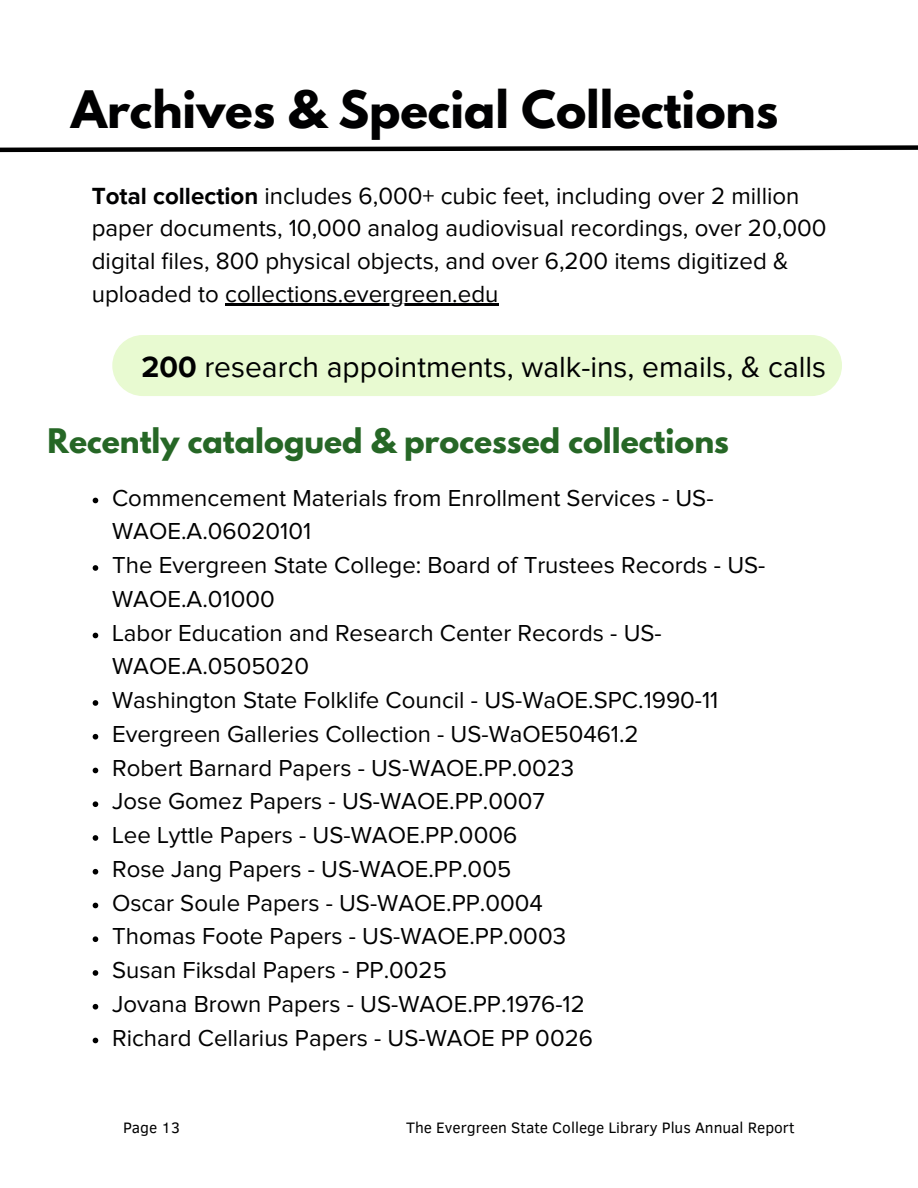
<style>
.page{position:relative;width:918px;height:1188px;background:#fff}
.page>*{position:absolute;margin:0;border:0;box-sizing:border-box;transform-origin:0 0}
.t1{font:700 45.75px "League Spartan";color:#000001}
.t2{font:30px "Proxima Nova";color:#000001}
.t3{font:700 30px "League Spartan";color:#266726}
.t4{font:24px/33.8px "Proxima Nova";color:#000}
.t5{font:24px/32.7px "Proxima Nova";color:#000001}
.t6{font:15.45px "Clear Sans";color:#000001}
.s1{font-weight:700}
</style>
<div class="page">
<svg style="left:0;top:145px;width:918px;height:8px"></svg>
<div style="left:112px;top:335px;width:730px;height:61px;background:#e8fad1;border-radius:31px"></div>
<hr style="left:225px;top:304px;width:273px;height:2px;background:#000001">
<svg style="left:93px;top:498px;width:5px;height:5px"></svg>
<svg style="left:93px;top:565px;width:5px;height:6px"></svg>
<svg style="left:93px;top:633px;width:5px;height:5px"></svg>
<svg style="left:93px;top:700px;width:5px;height:6px"></svg>
<svg style="left:93px;top:734px;width:5px;height:6px"></svg>
<svg style="left:93px;top:768px;width:5px;height:5px"></svg>
<svg style="left:93px;top:801px;width:5px;height:6px"></svg>
<svg style="left:93px;top:835px;width:5px;height:6px"></svg>
<svg style="left:93px;top:869px;width:5px;height:6px"></svg>
<svg style="left:93px;top:903px;width:5px;height:5px"></svg>
<svg style="left:93px;top:936px;width:5px;height:6px"></svg>
<svg style="left:93px;top:970px;width:5px;height:6px"></svg>
<svg style="left:93px;top:1004px;width:5px;height:6px"></svg>
<svg style="left:93px;top:1038px;width:5px;height:5px"></svg>
<h1 class="t1" style="left:71px;top:87px;width:709px">Archives &amp; Special Collections</h1>
<h2 class="t5" style="left:92px;top:180px;width:736px"><span class="s1">Total collection</span> includes 6,000+ cubic feet, including over 2 million paper documents, 10,000 analog audiovisual recordings, over 20,000 digital files, 800 physical objects, and over 6,200 items digitized &amp; uploaded to collections.evergreen.edu</h2>
<p class="t2" style="left:141px;top:350px;width:686px"><span class="s1">200</span> research appointments, walk-ins, emails, &amp; calls</p>
<p class="t3" style="left:48px;top:426px;width:683px">Recently catalogued &amp; processed collections</p>
<p class="t4" style="left:112px;top:482px;width:603px">Commencement Materials from Enrollment Services - US-<br>WAOE.A.06020101</p>
<p class="t4" style="left:112px;top:549px;width:655px">The Evergreen State College: Board of Trustees Records - US-<br>WAOE.A.01000</p>
<p class="t4" style="left:112px;top:617px;width:551px">Labor Education and Research Center Records - US-<br>WAOE.A.0505020</p>
<p class="t4" style="left:112px;top:684px;width:608px">Washington State Folklife Council - US-WaOE.SPC.1990-11</p>
<p class="t4" style="left:112px;top:718px;width:528px">Evergreen Galleries Collection - US-WaOE50461.2</p>
<p class="t4" style="left:112px;top:752px;width:464px">Robert Barnard Papers - US-WAOE.PP.0023</p>
<p class="t4" style="left:112px;top:785px;width:434px">Jose Gomez Papers - US-WAOE.PP.0007</p>
<p class="t4" style="left:112px;top:819px;width:407px">Lee Lyttle Papers - US-WAOE.PP.0006</p>
<p class="t4" style="left:112px;top:853px;width:401px">Rose Jang Papers - US-WAOE.PP.005</p>
<p class="t4" style="left:112px;top:887px;width:432px">Oscar Soule Papers - US-WAOE.PP.0004</p>
<p class="t4" style="left:112px;top:920px;width:455px">Thomas Foote Papers - US-WAOE.PP.0003</p>
<p class="t4" style="left:112px;top:954px;width:336px">Susan Fiksdal Papers - PP.0025</p>
<p class="t4" style="left:112px;top:988px;width:474px">Jovana Brown Papers - US-WAOE.PP.1976-12</p>
<p class="t4" style="left:112px;top:1022px;width:482px">Richard Cellarius Papers - US-WAOE PP 0026</p>
<p class="t6" style="left:123px;top:1116px;width:59px">Page 13</p>
<p class="t6" style="left:406px;top:1116px;width:390px">The Evergreen State College Library Plus Annual Report</p>
</div>
